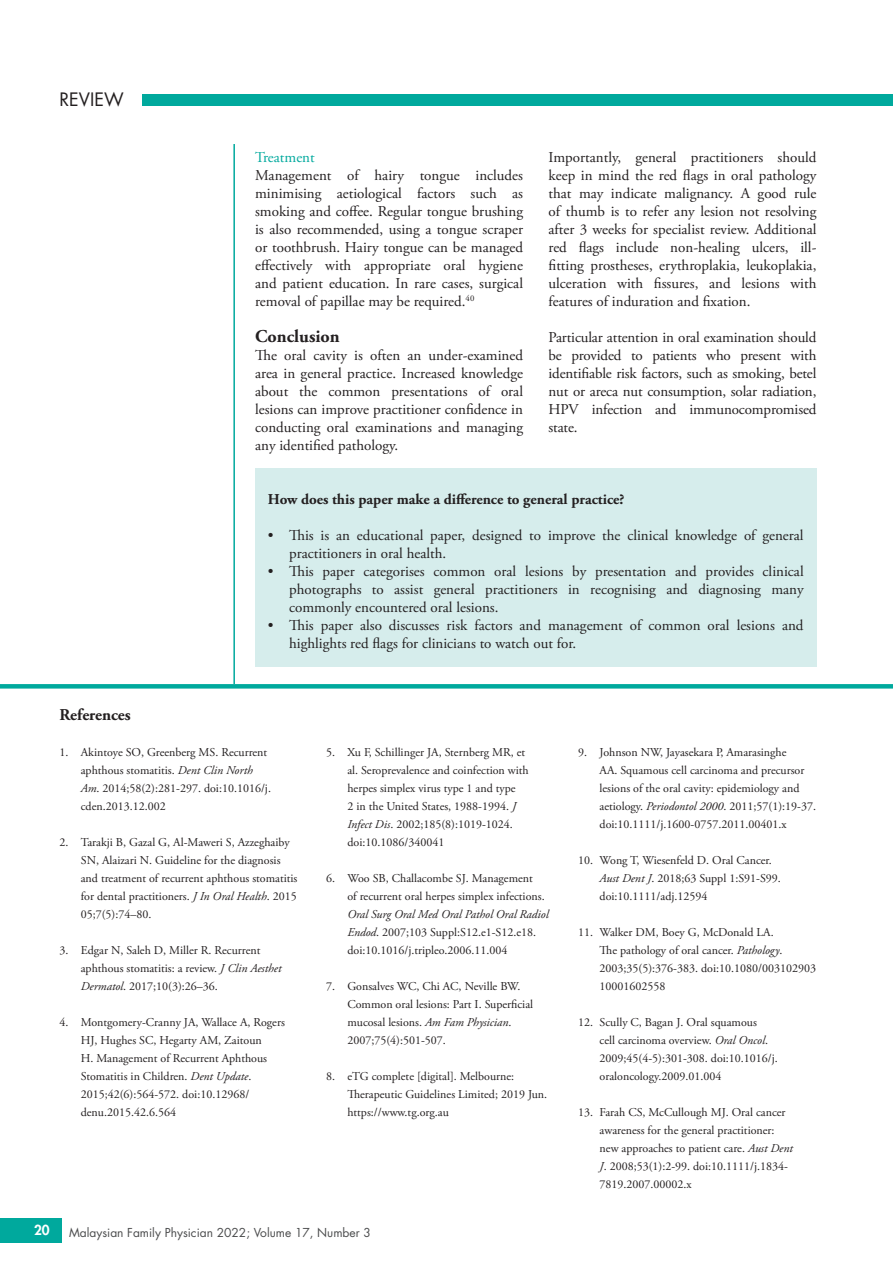
<style>
.page{position:relative;width:893px;height:1263px;background:#fff}
.page>*{position:absolute;margin:0;border:0;box-sizing:border-box;transform-origin:0 0}
.t1{font:700 18px "Adobe Garamond Pro";color:#231f20}
.t2{font:18px "Futura Std";color:#231f20}
.t3{font:700 16.5px "Adobe Garamond Pro";color:#231f20}
.t4{font:15px/18px "Adobe Garamond Pro";color:#231f20;text-align:justify}
.t5{font:700 15px "Adobe Garamond Pro";color:#231f20}
.t6{font:15px "Adobe Garamond Pro";color:#00a99d}
.t7{font:800 13.5px "Futura Std";color:#fff}
.t8{font:12px/18px "Adobe Garamond Pro";color:#231f20}
.t9{font:12px "Futura Std";color:#4b4c4d}
.s1{font-style:italic}
</style>
<div class="page">
<div style="left:142px;top:95px;width:751px;height:11px;background:#00a99d"></div>
<div style="left:0;top:1218px;width:62px;height:24px;background:#00a99d"></div>
<hr style="left:233px;top:144px;width:2px;height:540px;background:#00a99d">
<div style="left:255px;top:468px;width:561px;height:198px;background:#d6edec"></div>
<div style="left:0;top:684px;width:893px;height:5px;background:#00a99d"></div>
<h1 class="t2" style="left:60px;top:88px;width:66px">REVIEW</h1>
<p class="t6" style="left:255px;top:148px;width:61px">Treatment</p>
<p class="t4" style="left:255px;top:167px;width:269px">Management of hairy tongue includes minimising aetiological factors such as smoking and coffee. Regular tongue brushing is also recommended, using a tongue scraper or toothbrush. Hairy tongue can be managed effectively with appropriate oral hygiene and patient education. In rare cases, surgical removal of papillae may be required.<sup>40</sup></p>
<h1 class="t1" style="left:255px;top:326px;width:86px">Conclusion</h1>
<p class="t4" style="left:255px;top:347px;width:269px">The oral cavity is often an under-examined area in general practice. Increased knowledge about the common presentations of oral lesions can improve practitioner confidence in conducting oral examinations and managing any identified pathology.</p>
<p class="t4" style="left:549px;top:149px;width:269px">Importantly, general practitioners should keep in mind the red flags in oral pathology that may indicate malignancy. A good rule of thumb is to refer any lesion not resolving after 3 weeks for specialist review. Additional red flags include non-healing ulcers, ill&shy;fitting prostheses, erythroplakia, leukoplakia, ulceration with fissures, and lesions with features of induration and fixation.</p>
<p class="t4" style="left:549px;top:329px;width:269px">Particular attention in oral examination should be provided to patients who present with identifiable risk factors, such as smoking, betel nut or areca nut consumption, solar radiation, HPV infection and immunocompromised state.</p>
<p class="t5" style="left:268px;top:491px;width:358px">How does this paper make a difference to general practice?</p>
<p class="t4" style="left:289px;top:527px;width:516px;text-indent:-21px">• This is an educational paper, designed to improve the clinical knowledge of general practitioners in oral health.</p>
<p class="t4" style="left:289px;top:563px;width:516px;text-indent:-21px">• This paper categorises common oral lesions by presentation and provides clinical photographs to assist general practitioners in recognising and diagnosing many commonly encountered oral lesions.</p>
<p class="t4" style="left:289px;top:617px;width:516px;text-indent:-21px">• This paper also discusses risk factors and management of common oral lesions and highlights red flags for clinicians to watch out for.</p>
<h2 class="t3" style="left:60px;top:705px;width:73px">References</h2>
<p class="t8" style="left:81px;top:744px;width:192px;text-indent:-21px">1. Akintoye SO, Greenberg MS. Recurrent aphthous stomatitis. <span class="s1">Dent Clin North Am</span>. 2014;58(2):281-297. doi:10.1016/j. cden.2013.12.002</p>
<p class="t8" style="left:81px;top:834px;width:218px;text-indent:-21px">2. Tarakji B, Gazal G, Al-Maweri S, Azzeghaiby SN, Alaizari N. Guideline for the diagnosis and treatment of recurrent aphthous stomatitis for dental practitioners. <span class="s1">J In Oral Health</span>. 2015<br>05;7(5):74–80.</p>
<p class="t8" style="left:81px;top:942px;width:202px;text-indent:-21px">3. Edgar N, Saleh D, Miller R. Recurrent aphthous stomatitis: a review. <span class="s1">J Clin Aesthet<br>Dermatol</span>. 2017;10(3):26–36.</p>
<p class="t8" style="left:81px;top:1014px;width:206px;text-indent:-21px">4. Montgomery-Cranny JA, Wallace A, Rogers HJ, Hughes SC, Hegarty AM, Zaitoun<br>H. Management of Recurrent Aphthous Stomatitis in Children. <span class="s1">Dent Update</span>.<br>2015;42(6):564-572. doi:10.12968/ denu.2015.42.6.564</p>
<p class="t8" style="left:347px;top:744px;width:183px;text-indent:-21px">5. Xu F, Schillinger JA, Sternberg MR, et al. Seroprevalence and coinfection with herpes simplex virus type 1 and type<br>2 in the United States, 1988-1994. <span class="s1">J Infect Dis</span>. 2002;185(8):1019-1024. doi:10.1086/340041</p>
<p class="t8" style="left:347px;top:870px;width:199px;text-indent:-21px">6. Woo SB, Challacombe SJ. Management of recurrent oral herpes simplex infections.</p>
<p class="t8" style="left:347px;top:906px;width:203px"><span class="s1">Oral Surg Oral Med Oral Pathol Oral Radiol<br>Endod</span>. 2007;103 Suppl:S12.e1-S12.e18. doi:10.1016/j.tripleo.2006.11.004</p>
<p class="t8" style="left:347px;top:978px;width:187px;text-indent:-21px">7. Gonsalves WC, Chi AC, Neville BW.<br>Common oral lesions: Part I. Superficial mucosal lesions. <span class="s1">Am Fam Physician</span>.<br>2007;75(4):501-507.</p>
<p class="t8" style="left:347px;top:1068px;width:201px;text-indent:-21px">8. eTG complete [digital]. Melbourne:<br>Therapeutic Guidelines Limited; 2019 Jun. https://www.tg.org.au</p>
<p class="t7" style="left:34px;top:1221px;width:17px">20</p>
<p class="t9" style="left:69px;top:1225px;width:303px">Malaysian Family Physician 2022; Volume 17, Number 3</p>
<p class="t8" style="left:600px;top:744px;width:218px;text-indent:-21px">9. Johnson NW, Jayasekara P, Amarasinghe<br>AA. Squamous cell carcinoma and precursor lesions of the oral cavity: epidemiology and aetiology. <span class="s1">Periodontol 2000</span>. 2011;57(1):19-37. doi:10.1111/j.1600-0757.2011.00401.x</p>
<p class="t8" style="left:600px;top:852px;width:183px;text-indent:-21px">10. Wong T, Wiesenfeld D. Oral Cancer.<br><span class="s1">Aust Dent J</span>. 2018;63 Suppl 1:S91-S99. doi:10.1111/adj.12594</p>
<p class="t8" style="left:600px;top:924px;width:218px;text-indent:-21px">11. Walker DM, Boey G, McDonald LA.<br>The pathology of oral cancer. <span class="s1">Pathology</span>.<br>2003;35(5):376-383. doi:10.1080/003102903<br>10001602558</p>
<p class="t8" style="left:600px;top:1014px;width:180px;text-indent:-21px">12. Scully C, Bagan J. Oral squamous<br>cell carcinoma overview. <span class="s1">Oral Oncol</span>.<br>2009;45(4-5):301-308. doi:10.1016/j. oraloncology.2009.01.004</p>
<p class="t8" style="left:600px;top:1104px;width:195px;text-indent:-21px">13. Farah CS, McCullough MJ. Oral cancer awareness for the general practitioner: new approaches to patient care. <span class="s1">Aust Dent J</span>. 2008;53(1):2-99. doi:10.1111/j.1834- 7819.2007.00002.x</p>
</div>
